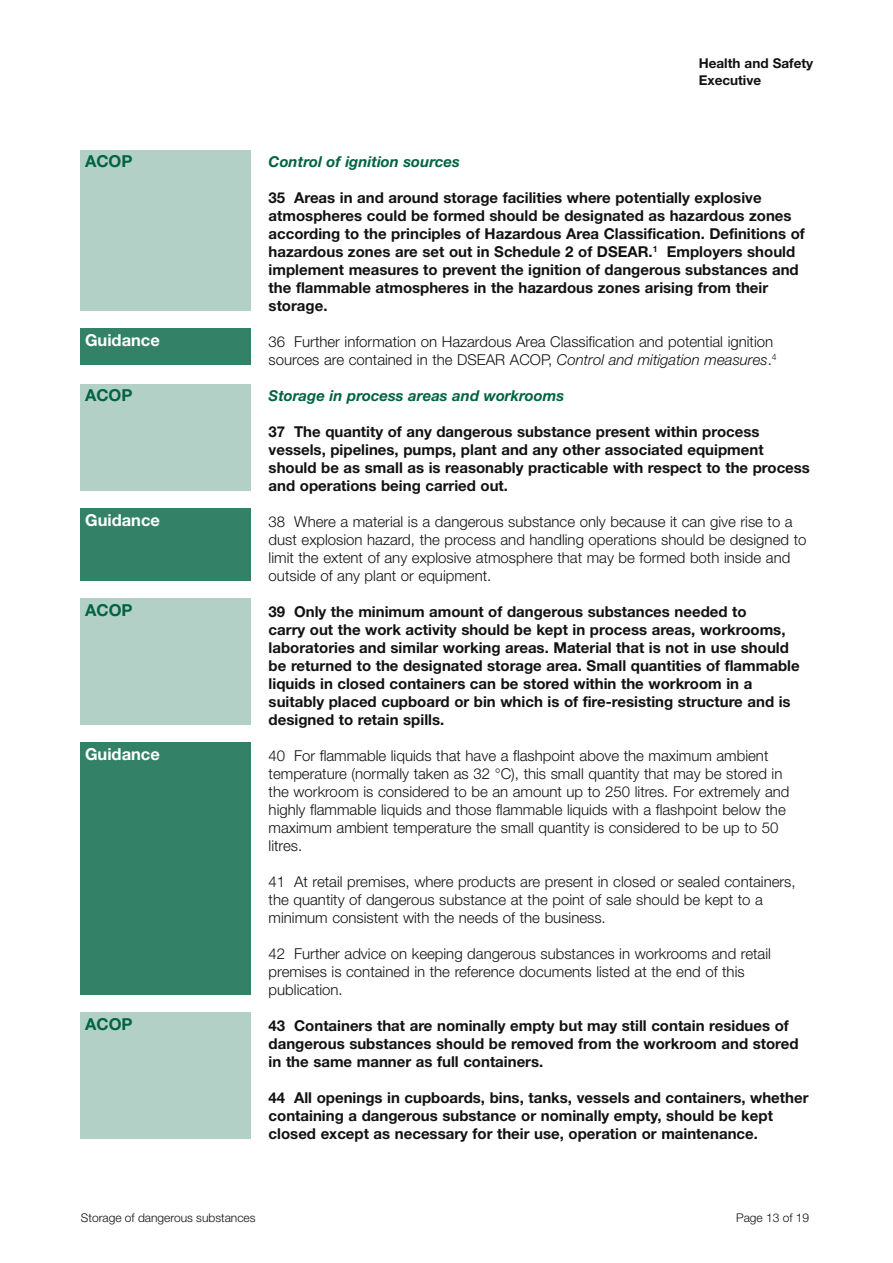
<style>
.page{position:relative;width:893px;height:1263px;background:#fff}
.page>*{position:absolute;margin:0;border:0;box-sizing:border-box;transform-origin:0 0}
.t1{font:700 16.5px "Helvetica Neue";color:#fff}
.t2{font:700 16.5px "Helvetica Neue";color:#006342}
.Body_text{font:700 15px/18px "Helvetica Neue";color:#121212}
.Body_text-2{font:300 15px/18px "Helvetica Neue";color:#121212}
.t3{font:italic 700 15px "Helvetica Neue";color:#006342}
.t4{font:700 13.5px/16.5px "Helvetica Neue";color:#121212}
.t5{font:300 12px "Helvetica Neue";color:#121212}
.s1{font-style:italic}
</style>
<div class="page">
<div style="left:81px;top:150px;width:170px;height:161px;background:#b3d0c6"></div>
<div style="left:81px;top:329px;width:170px;height:36px;background:#338268"></div>
<div style="left:81px;top:384px;width:170px;height:107px;background:#b3d0c6"></div>
<div style="left:81px;top:599px;width:170px;height:126px;background:#b3d0c6"></div>
<div style="left:81px;top:509px;width:170px;height:72px;background:#338268"></div>
<div style="left:81px;top:743px;width:170px;height:252px;background:#338268"></div>
<div style="left:81px;top:1013px;width:170px;height:126px;background:#b3d0c6"></div>
<p class="t2" style="left:85px;top:151px;width:49px">ACOP</p>
<p class="t1" style="left:85px;top:330px;width:76px">Guidance</p>
<p class="t2" style="left:85px;top:385px;width:49px">ACOP</p>
<p class="t1" style="left:85px;top:510px;width:76px">Guidance</p>
<p class="t2" style="left:85px;top:600px;width:49px">ACOP</p>
<p class="t1" style="left:85px;top:744px;width:76px">Guidance</p>
<p class="t2" style="left:85px;top:1014px;width:49px">ACOP</p>
<p class="t4" style="left:699px;top:55px;width:116px">Health and Safety<br>Executive</p>
<h3 class="t3" style="left:269px;top:152px;width:193px">Control of ignition sources</h3>
<p class="Body_text" style="left:269px;top:188px;width:538px">35 Areas in and around storage facilities where potentially explosive atmospheres could be formed should be designated as hazardous zones according to the principles of Hazardous Area Classification. Definitions of hazardous zones are set out in Schedule 2 of DSEAR.<sup>1</sup> Employers should implement measures to prevent the ignition of dangerous substances and the flammable atmospheres in the hazardous zones arising from their storage.</p>
<p class="Body_text-2" style="left:269px;top:332px;width:510px">36 Further information on Hazardous Area Classification and potential ignition sources are contained in the DSEAR ACOP, <span class="s1">Control and mitigation measures</span>.<sup>4</sup></p>
<h3 class="t3" style="left:269px;top:386px;width:297px">Storage in process areas and workrooms</h3>
<p class="Body_text" style="left:269px;top:422px;width:543px">37 The quantity of any dangerous substance present within process vessels, pipelines, pumps, plant and any other associated equipment should be as small as is reasonably practicable with respect to the process and operations being carried out.</p>
<p class="Body_text-2" style="left:269px;top:512px;width:539px">38 Where a material is a dangerous substance only because it can give rise to a dust explosion hazard, the process and handling operations should be designed to limit the extent of any explosive atmosphere that may be formed both inside and outside of any plant or equipment.</p>
<p class="Body_text" style="left:269px;top:602px;width:533px">39 Only the minimum amount of dangerous substances needed to<br>carry out the work activity should be kept in process areas, workrooms, laboratories and similar working areas. Material that is not in use should be returned to the designated storage area. Small quantities of flammable liquids in closed containers can be stored within the workroom in a suitably placed cupboard or bin which is of fire-resisting structure and is designed to retain spills.</p>
<p class="Body_text-2" style="left:269px;top:746px;width:522px">40 For flammable liquids that have a flashpoint above the maximum ambient temperature (normally taken as 32 °C), this small quantity that may be stored in the workroom is considered to be an amount up to 250 litres. For extremely and highly flammable liquids and those flammable liquids with a flashpoint below the maximum ambient temperature the small quantity is considered to be up to 50 litres.</p>
<p class="Body_text-2" style="left:269px;top:872px;width:528px">41 At retail premises, where products are present in closed or sealed containers, the quantity of dangerous substance at the point of sale should be kept to a minimum consistent with the needs of the business.</p>
<p class="Body_text-2" style="left:269px;top:944px;width:504px">42 Further advice on keeping dangerous substances in workrooms and retail premises is contained in the reference documents listed at the end of this publication.</p>
<p class="Body_text" style="left:269px;top:1016px;width:531px">43 Containers that are nominally empty but may still contain residues of dangerous substances should be removed from the workroom and stored in the same manner as full containers.</p>
<p class="Body_text" style="left:269px;top:1088px;width:541px">44 All openings in cupboards, bins, tanks, vessels and containers, whether containing a dangerous substance or nominally empty, should be kept closed except as necessary for their use, operation or maintenance.</p>
<p class="t5" style="left:81px;top:1211px;width:176px">Storage of dangerous substances</p>
<p class="t5" style="left:736px;top:1211px;width:75px">Page 13 of 19</p>
</div>
